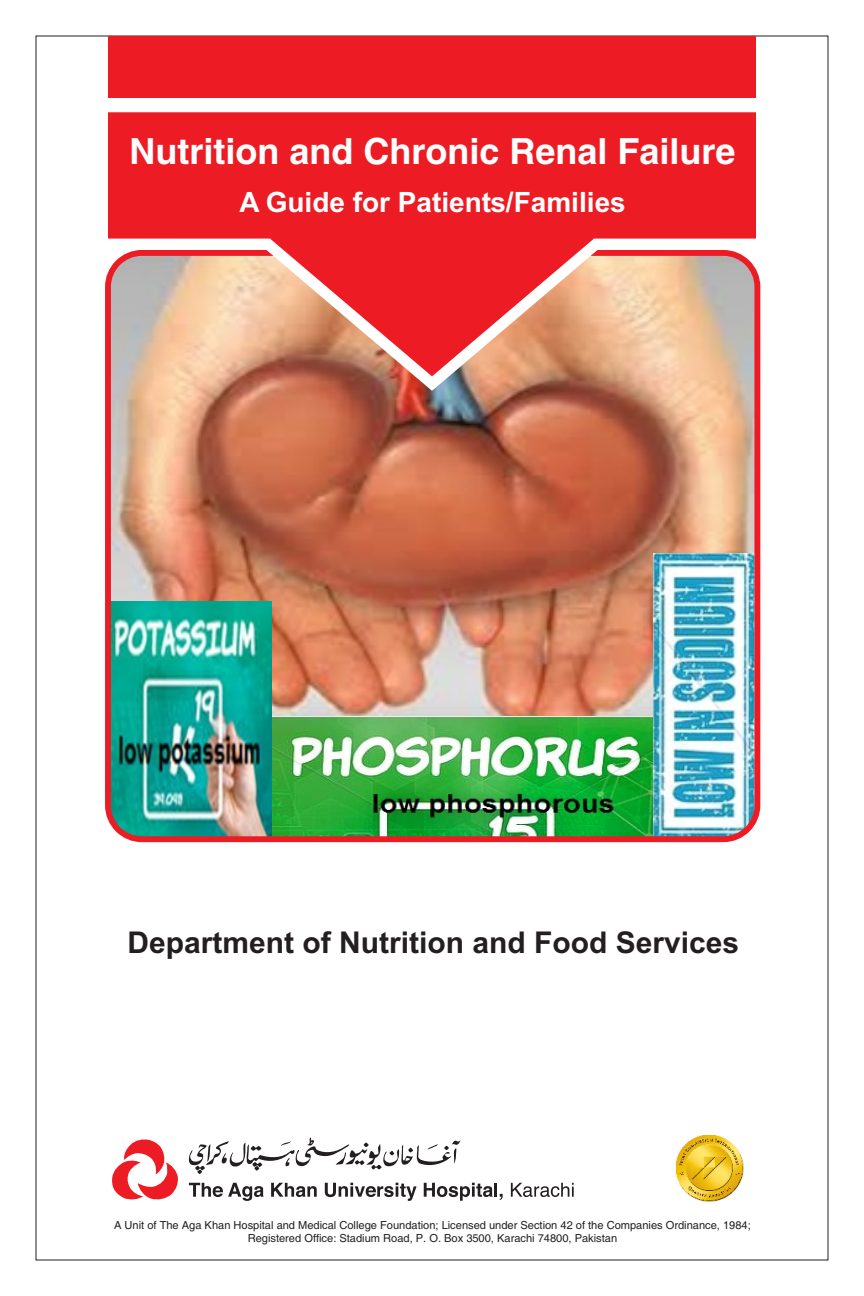
<style>
.page{position:relative;width:864px;height:1296px;background:#fff}
.page>*{position:absolute;margin:0;border:0;box-sizing:border-box;transform-origin:0 0}
.t1{font:700 36px "Helvetica";color:#fff}
.t2{font:700 30px "Arial";color:#231f20}
.t3{font:700 28px "Arial";color:#fff}
.t4{font:11px/12.8px "Helvetica";color:#231f20;text-align:center}
</style>
<div class="page">
<img style="left:677px;top:1135px;width:66px;height:66px">
<svg style="left:189px;top:1183px;width:75px;height:18px"></svg>
<svg style="left:271px;top:1183px;width:46px;height:14px"></svg>
<svg style="left:325px;top:1183px;width:92px;height:18px"></svg>
<svg style="left:424px;top:1183px;width:79px;height:18px"></svg>
<svg style="left:511px;top:1183px;width:63px;height:14px"></svg>
<svg style="left:189px;top:1137px;width:272px;height:37px"></svg>
<svg style="left:112px;top:1139px;width:66px;height:61px"></svg>
<div style="left:108px;top:36px;width:648px;height:61px;background:#ed1c24"></div>
<img style="left:105px;top:405px;width:656px;height:438px">
<img style="left:105px;top:97px;width:656px;height:308px">
<svg style="left:108px;top:112px;width:648px;height:264px;background:#e85953"></svg>
<h1 class="t1" style="left:129px;top:138px;width:608px">Nutrition and Chronic Renal Failure</h1>
<h3 class="t3" style="left:240px;top:192px;width:388px">A Guide for Patients/Families</h3>
<h2 class="t2" style="left:128px;top:932px;width:613px">Department of Nutrition and Food Services</h2>
<p class="t4" style="left:114px;top:1220px;width:638px">A Unit of The Aga Khan Hospital and Medical College Foundation; Licensed under Section 42 of the Companies Ordinance, 1984;<br>Registered Office: Stadium Road, P. O. Box 3500, Karachi 74800, Pakistan</p>
</div>
